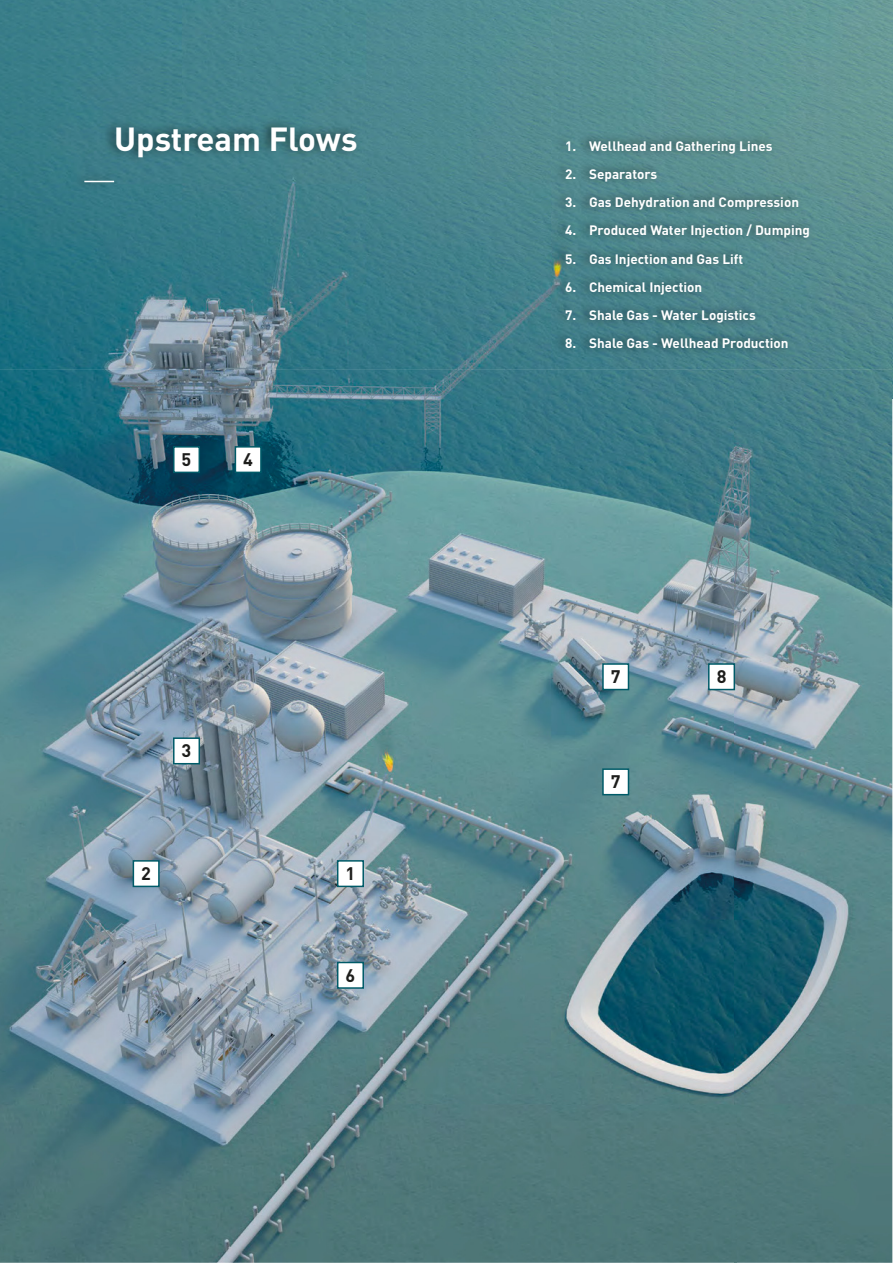
<style>
.page{position:relative;width:893px;height:1263px;background:#fff}
.page>*{position:absolute;margin:0;border:0;box-sizing:border-box;transform-origin:0 0}
.t1{font:700 33px "DIN Pro";color:#fff}
.t2{font:700 18px "DIN Pro";color:#1d1d1b}
.t3{font:700 13.5px "DIN Pro";color:#fff}
</style>
<div class="page">
<img style="left:0;top:370px;width:735px;height:735px">
<img style="left:735px;top:370px;width:157px;height:893px">
<img style="left:0;top:1105px;width:736px;height:158px">
<img style="left:0;top:0;width:892px;height:370px">
<img style="left:892px;top:0;width:1px;height:399px">
<img style="left:72px;top:117px;width:289px;height:73px">
<hr style="left:84px;top:181px;width:30px;height:1px;background:#fff">
<img style="left:553px;top:131px;width:261px;height:225px">
<div style="left:338px;top:861px;width:25px;height:25px;background:#fff"></div>
<div style="left:337px;top:860px;width:27px;height:27px;border:2px solid #005b68"></div>
<div style="left:133px;top:861px;width:26px;height:25px;background:#fff"></div>
<div style="left:133px;top:860px;width:27px;height:27px;border:2px solid #005b68"></div>
<div style="left:174px;top:738px;width:25px;height:26px;background:#fff"></div>
<div style="left:173px;top:737px;width:27px;height:27px;border:2px solid #005b68"></div>
<div style="left:235px;top:447px;width:26px;height:25px;background:#fff"></div>
<div style="left:235px;top:446px;width:27px;height:27px;border:2px solid #005b68"></div>
<div style="left:174px;top:447px;width:25px;height:25px;background:#fff"></div>
<div style="left:173px;top:446px;width:27px;height:27px;border:2px solid #005b68"></div>
<div style="left:338px;top:963px;width:25px;height:25px;background:#fff"></div>
<div style="left:337px;top:962px;width:27px;height:27px;border:2px solid #005b68"></div>
<div style="left:603px;top:664px;width:25px;height:26px;background:#fff"></div>
<div style="left:602px;top:663px;width:27px;height:27px;border:2px solid #005b68"></div>
<div style="left:603px;top:769px;width:25px;height:26px;background:#fff"></div>
<div style="left:602px;top:768px;width:27px;height:27px;border:2px solid #005b68"></div>
<div style="left:709px;top:664px;width:25px;height:26px;background:#fff"></div>
<div style="left:708px;top:663px;width:27px;height:27px;border:2px solid #005b68"></div>
<h1 class="t1" style="left:114px;top:127px;width:245px">Upstream Flows</h1>
<h2 class="t2" style="left:182px;top:453px;width:11px">5</h2>
<h2 class="t2" style="left:243px;top:453px;width:11px">4</h2>
<h2 class="t2" style="left:182px;top:744px;width:11px">3</h2>
<h2 class="t2" style="left:141px;top:867px;width:11px">2</h2>
<h2 class="t2" style="left:346px;top:867px;width:11px">1</h2>
<h2 class="t2" style="left:346px;top:969px;width:11px">6</h2>
<p class="t3" style="left:565px;top:141px;width:209px">1. Wellhead and Gathering Lines</p>
<p class="t3" style="left:565px;top:169px;width:94px">2. Separators</p>
<p class="t3" style="left:565px;top:197px;width:235px">3. Gas Dehydration and Compression</p>
<p class="t3" style="left:565px;top:226px;width:246px">4. Produced Water Injection / Dumping</p>
<p class="t3" style="left:565px;top:254px;width:179px">5. Gas Injection and Gas Lift</p>
<p class="t3" style="left:565px;top:282px;width:139px">6. Chemical Injection</p>
<p class="t3" style="left:565px;top:310px;width:192px">7. Shale Gas - Water Logistics</p>
<p class="t3" style="left:565px;top:338px;width:225px">8. Shale Gas - Wellhead Production</p>
<h2 class="t2" style="left:611px;top:670px;width:11px">7</h2>
<h2 class="t2" style="left:611px;top:775px;width:11px">7</h2>
<h2 class="t2" style="left:717px;top:670px;width:11px">8</h2>
</div>
